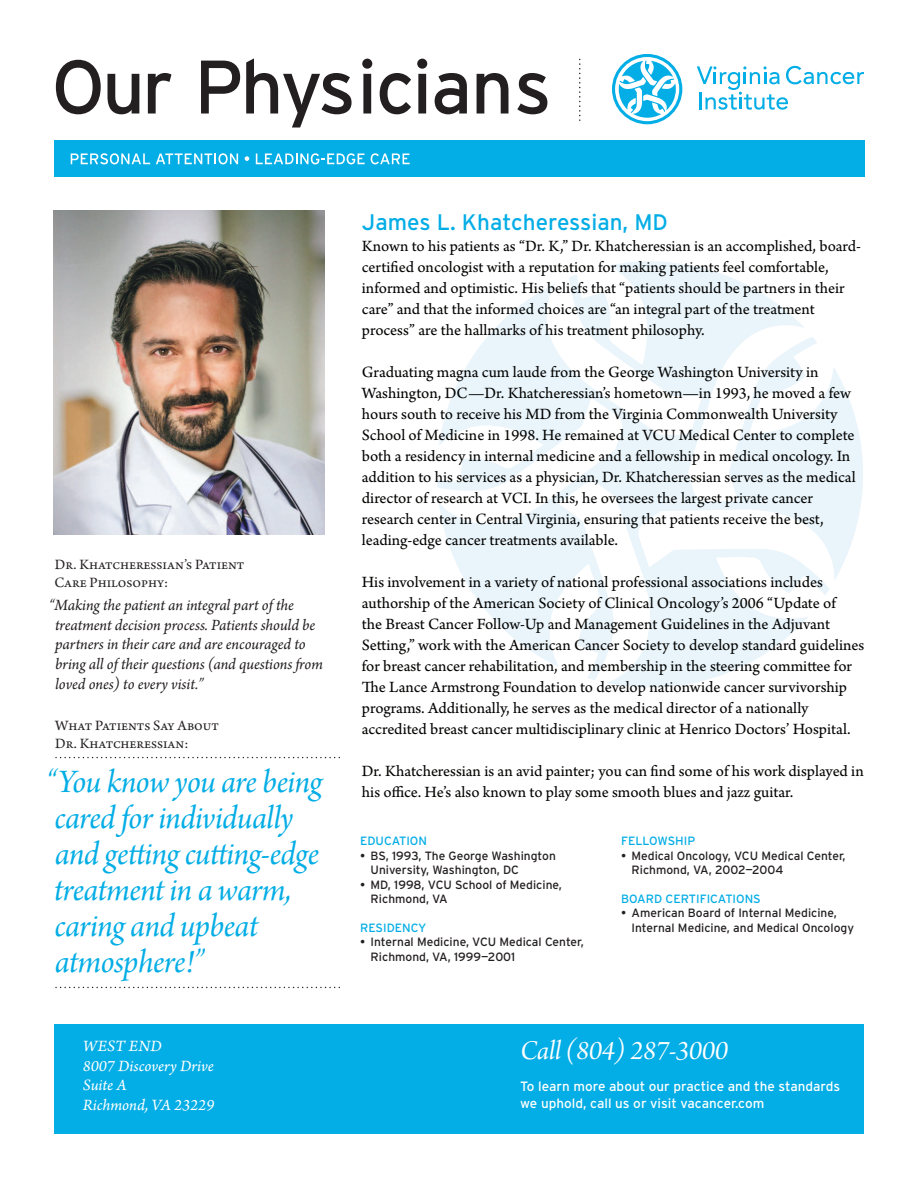
<style>
.page{position:relative;width:918px;height:1188px;background:#fff}
.page>*{position:absolute;margin:0;border:0;box-sizing:border-box;transform-origin:0 0}
.t1{font:75.6px "Interstate";letter-spacing:-.04em;color:#231f20}
.PATIENT_QUOTE{font:34.5px/36px "Arno Pro Italic Subhead";letter-spacing:-.015em;color:#03ade5}
.t2{font:28.5px "Arno Pro Italic Subhead";letter-spacing:-.01em;color:#fff}
.DOCTOR_NAME{font:22.5px "Interstate";color:#03ade5}
.t3{font:16.65px/20px "Arno Pro Italic Sm Text";color:#fff}
.DOCTOR_BIO{font:16.5px/21px "Arno Pro Sm Text";color:#040503}
.PHILOSOPHY_TEXT{font:italic 16.5px/19.8px "Arno Pro";letter-spacing:-.005em;color:#231f20}
.WHAT_PATIENTS_SAY{font:15px/18px "Arno Pro";color:#231f20}
.t4{font:13.5px/16.2px "Interstate";color:#fff}
.DOCTOR_EDUCATION_TEX{font:12px/14.4px "Interstate";color:#231f20}
.DOCTOR_EDUCATION_TIT{font:12px "Interstate";color:#03ade5}
</style>
<div class="page">
<svg style="left:579px;top:59px;width:1px;height:62px"></svg>
<div style="left:54px;top:140px;width:810px;height:36px;background:#03ade5"></div>
<svg style="left:71px;top:153px;width:79px;height:11px"></svg>
<svg style="left:156px;top:153px;width:82px;height:11px"></svg>
<svg style="left:245px;top:156px;width:4px;height:5px"></svg>
<svg style="left:256px;top:153px;width:109px;height:11px"></svg>
<svg style="left:371px;top:153px;width:39px;height:11px"></svg>
<svg style="left:612px;top:54px;width:70px;height:70px"></svg>
<svg style="left:697px;top:66px;width:167px;height:44px"></svg>
<div style="left:54px;top:1024px;width:810px;height:110px;background:#03ade5"></div>
<svg style="left:437px;top:261px;width:426px;height:427px"></svg>
<svg style="left:56px;top:757px;width:284px;height:1px"></svg>
<svg style="left:56px;top:987px;width:284px;height:1px"></svg>
<img style="left:54px;top:211px;width:271px;height:324px">
<h1 class="t1" style="left:51px;top:45px;width:502px">Our Physicians</h1>
<p class="WHAT_PATIENTS_SAY" style="left:54px;top:556px;width:192px">Dr. Khatcheressian’s Patient<br>Care Philosophy:</p>
<p class="PHILOSOPHY_TEXT" style="left:55px;top:596px;width:269px;text-indent:-6px">“Making the patient an integral part of the treatment decision process. Patients should be partners in their care and are encouraged to bring all of their questions (and questions from loved ones) to every visit.”</p>
<p class="WHAT_PATIENTS_SAY" style="left:55px;top:718px;width:165px">What Patients Say About<br>Dr. Khatcheressian:</p>
<p class="PATIENT_QUOTE" style="left:46px;top:765px;width:277px">“You know you are being cared for individually and getting cutting-edge treatment in a warm, caring and upbeat atmosphere!”</p>
<p class="t3" style="left:83px;top:1037px;width:133px">WEST END<br>8007 Discovery Drive<br>Suite A<br>Richmond, VA 23229</p>
<p class="DOCTOR_NAME" style="left:362px;top:209px;width:308px">James L. Khatcheressian, MD</p>
<p class="DOCTOR_BIO" style="left:362px;top:236px;width:501px">Known to his patients as “Dr. K,” Dr. Khatcheressian is an accomplished, board&shy;certified oncologist with a reputation for making patients feel comfortable, informed and optimistic. His beliefs that “patients should be partners in their care” and that the informed choices are “an integral part of the treatment process” are the hallmarks of his treatment philosophy.</p>
<p class="DOCTOR_BIO" style="left:362px;top:362px;width:495px">Graduating magna cum laude from the George Washington University in Washington, DC—Dr. Khatcheressian’s hometown—in 1993, he moved a few hours south to receive his MD from the Virginia Commonwealth University School of Medicine in 1998. He remained at VCU Medical Center to complete both a residency in internal medicine and a fellowship in medical oncology. In addition to his services as a physician, Dr. Khatcheressian serves as the medical director of research at VCI. In this, he oversees the largest private cancer research center in Central Virginia, ensuring that patients receive the best, leading-edge cancer treatments available.</p>
<p class="DOCTOR_BIO" style="left:362px;top:572px;width:504px">His involvement in a variety of national professional associations includes authorship of the American Society of Clinical Oncology’s 2006 “Update of<br>the Breast Cancer Follow-Up and Management Guidelines in the Adjuvant Setting,” work with the American Cancer Society to develop standard guidelines for breast cancer rehabilitation, and membership in the steering committee for The Lance Armstrong Foundation to develop nationwide cancer survivorship programs. Additionally, he serves as the medical director of a nationally accredited breast cancer multidisciplinary clinic at Henrico Doctors’ Hospital.</p>
<p class="DOCTOR_BIO" style="left:362px;top:761px;width:503px">Dr. Khatcheressian is an avid painter; you can find some of his work displayed in his office. He’s also known to play some smooth blues and jazz guitar.</p>
<p class="DOCTOR_EDUCATION_TIT" style="left:360px;top:835px;width:69px">EDUCATION</p>
<p class="DOCTOR_EDUCATION_TEX" style="left:371px;top:848px;width:187px;text-indent:-10px">• BS, 1993, The George Washington<br>University, Washington, DC</p>
<p class="DOCTOR_EDUCATION_TEX" style="left:371px;top:877px;width:193px;text-indent:-10px">• MD, 1998, VCU School of Medicine,<br>Richmond, VA</p>
<p class="DOCTOR_EDUCATION_TIT" style="left:360px;top:921px;width:68px">RESIDENCY</p>
<p class="DOCTOR_EDUCATION_TEX" style="left:371px;top:935px;width:215px;text-indent:-10px">• Internal Medicine, VCU Medical Center,<br>Richmond, VA, 1999—2001</p>
<p class="DOCTOR_EDUCATION_TIT" style="left:621px;top:835px;width:76px">FELLOWSHIP</p>
<p class="DOCTOR_EDUCATION_TEX" style="left:632px;top:848px;width:216px;text-indent:-10px">• Medical Oncology, VCU Medical Center,<br>Richmond, VA, 2002—2004</p>
<p class="DOCTOR_EDUCATION_TIT" style="left:621px;top:892px;width:141px">BOARD CERTIFICATIONS</p>
<p class="DOCTOR_EDUCATION_TEX" style="left:632px;top:906px;width:224px;text-indent:-10px">• American Board of Internal Medicine,<br>Internal Medicine, and Medical Oncology</p>
<h3 class="t2" style="left:520px;top:1034px;width:209px">Call (804) 287-3000</h3>
<p class="t4" style="left:520px;top:1078px;width:322px">To learn more about our practice and the standards we uphold, call us or visit vacancer.com</p>
</div>
